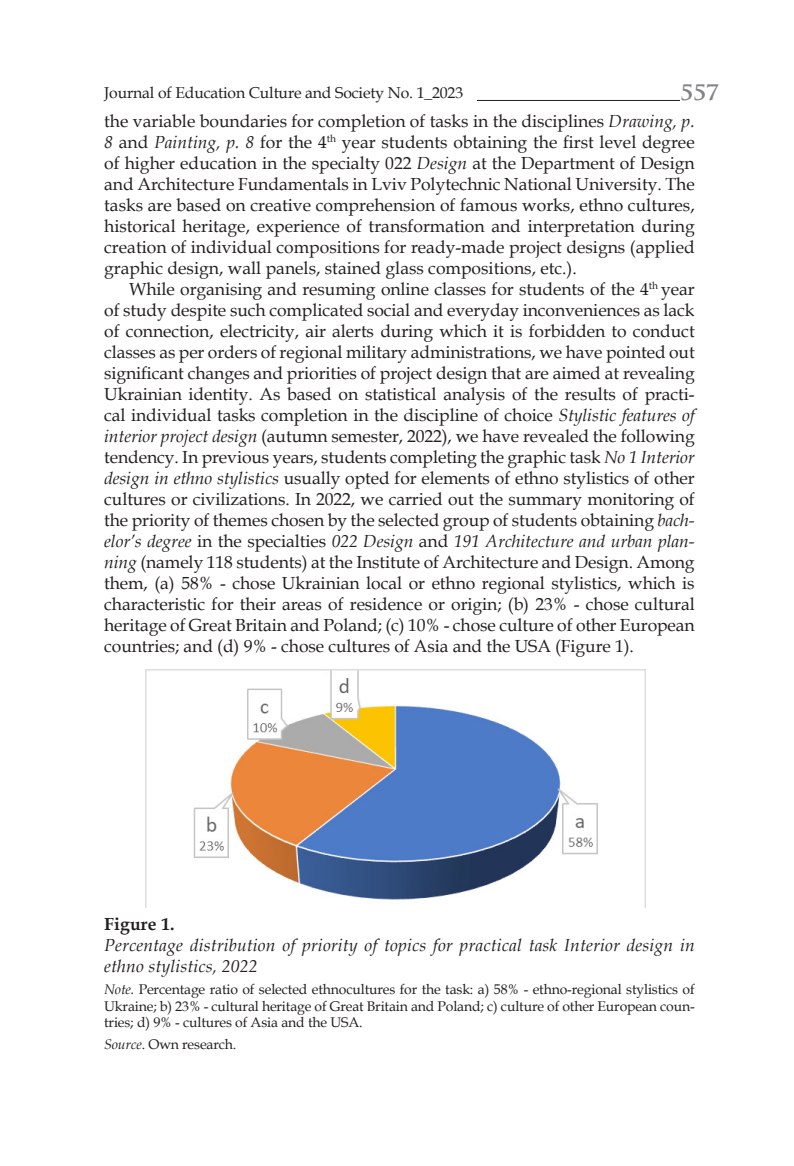
<style>
.page{position:relative;width:794px;height:1166px;background:#fff}
.page>*{position:absolute;margin:0;border:0;box-sizing:border-box;transform-origin:0 0}
.t1{font:700 24.5px "Trajan Pro";color:#808285}
.t2{font:17.5px/21px "Book Antiqua";letter-spacing:-.005em;color:#231f20;text-align:justify}
.t3{font:italic 17.5px/21px "Book Antiqua";letter-spacing:.01em;color:#231f20}
.t4{font:700 17.5px "Book Antiqua";letter-spacing:.01em;color:#231f20}
.t5{font:15.75px "Book Antiqua";letter-spacing:-.01em;color:#231f20}
.t6{font:14px/16.8px "Book Antiqua";letter-spacing:-.01em;color:#231f20;text-align:justify}
.s1{font-style:italic}
</style>
<div class="page">
<hr style="left:104px;top:100px;width:615px;height:1px;background:#231f20">
<div style="left:104px;top:87px;width:372px;height:20px;background:#fff"></div>
<div style="left:680px;top:82px;width:39px;height:27px;background:#fff"></div>
<img style="left:146px;top:670px;width:499px;height:237px">
<p class="t5" style="left:104px;top:82px;width:360px">Journal of Education Culture and Society No. 1_2023</p>
<h1 class="t1" style="left:680px;top:76px;width:41px">557</h1>
<p class="t2" style="left:104px;top:110px;width:592px">the variable boundaries for completion of tasks in the disciplines <span class="s1">Drawing, p.<br>8</span> and <span class="s1">Painting, p. 8</span> for the 4<sup>th</sup> year students obtaining the first level degree of higher education in the specialty 022 <span class="s1">Design</span> at the Department of Design and Architecture Fundamentals in Lviv Polytechnic National University. The tasks are based on creative comprehension of famous works, ethno cultures, historical heritage, experience of transformation and interpretation during creation of individual compositions for ready-made project designs (applied graphic design, wall panels, stained glass compositions, etc.).</p>
<p class="t2" style="left:104px;top:278px;width:592px;text-indent:25px">While organising and resuming online classes for students of the 4<sup>th</sup> year of study despite such complicated social and everyday inconveniences as lack of connection, electricity, air alerts during which it is forbidden to conduct classes as per orders of regional military administrations, we have pointed out significant changes and priorities of project design that are aimed at revealing Ukrainian identity. As based on statistical analysis of the results of practi&shy;cal individual tasks completion in the discipline of choice <span class="s1">Stylistic features of interior project design</span> (autumn semester, 2022), we have revealed the following tendency. In previous years, students completing the graphic task <span class="s1">No 1 Interior design in ethno stylistics</span> usually opted for elements of ethno stylistics of other cultures or civilizations. In 2022, we carried out the summary monitoring of the priority of themes chosen by the selected group of students obtaining <span class="s1">bach&shy;elor’s degree</span> in the specialties <span class="s1">022 Design</span> and <span class="s1">191 Architecture and urban plan&shy;ning</span> (namely 118 students) at the Institute of Architecture and Design. Among them, (a) 58% - chose Ukrainian local or ethno regional stylistics, which is characteristic for their areas of residence or origin; (b) 23% - chose cultural heritage of Great Britain and Poland; (c) 10% - chose culture of other European countries; and (d) 9% - chose cultures of Asia and the USA (Figure 1).</p>
<p class="t4" style="left:104px;top:912px;width:72px">Figure 1.</p>
<p class="t3" style="left:104px;top:934px;width:592px">Percentage distribution of priority of topics for practical task Interior design in ethno stylistics, 2022</p>
<p class="t6" style="left:104px;top:980px;width:592px"><span class="s1">Note.</span> Percentage ratio of selected ethnocultures for the task: a) 58% - ethno-regional stylistics of Ukraine; b) 23% - cultural heritage of Great Britain and Poland; c) culture of other European coun&shy;tries; d) 9% - cultures of Asia and the USA.</p>
<p class="t6" style="left:104px;top:1035px;width:134px"><span class="s1">Source</span>. Own research.</p>
</div>
